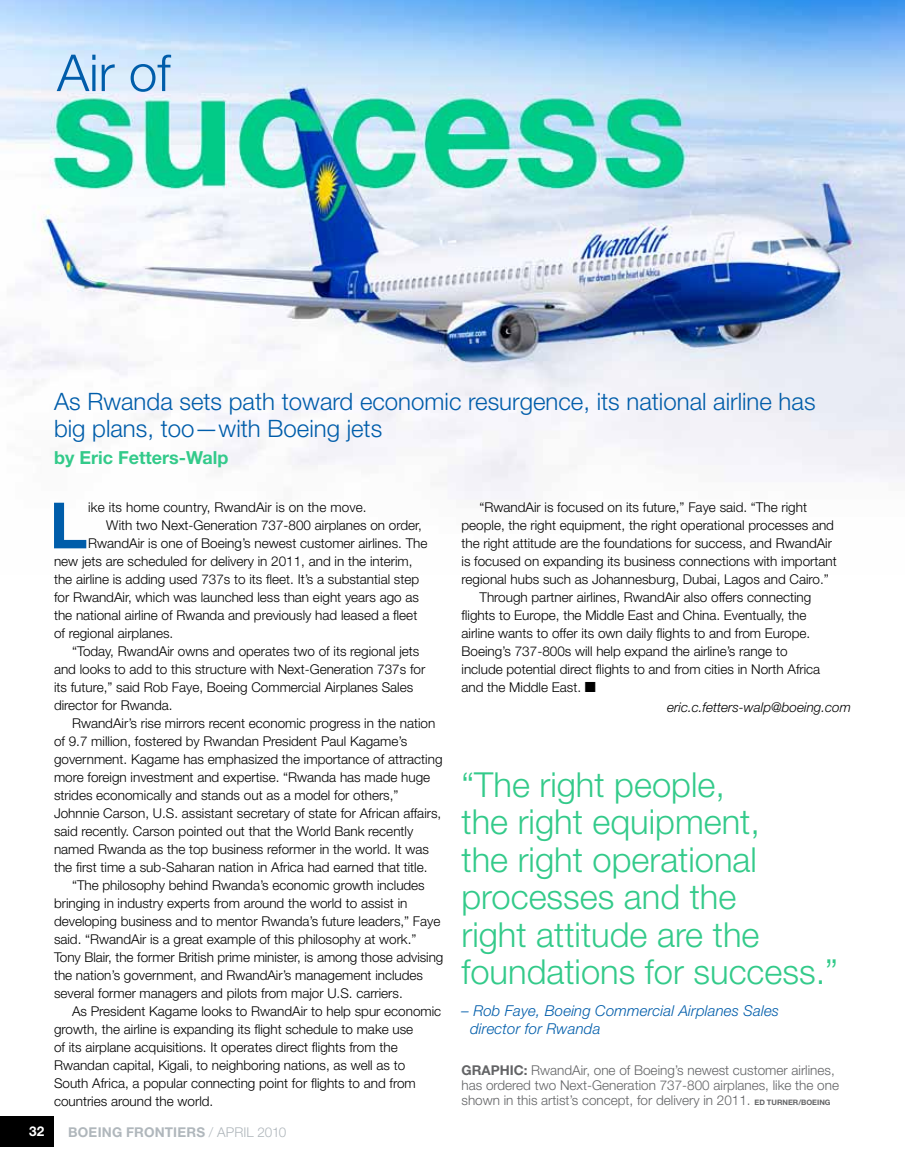
<style>
.page{position:relative;width:905px;height:1161px;background:#fff}
.page>*{position:absolute;margin:0;border:0;box-sizing:border-box;transform-origin:0 0}
.t1{font:700 63.9px "Helvetica Neue";color:#005daa}
.t2{font:300 51px "Helvetica Neue";color:#005daa}
.t3{font:300 34.5px/37.5px "Helvetica Neue";color:#33ca8a}
.t4{font:300 24px/27px "Helvetica Neue";color:#005daa}
.t5{font:700 18px "Helvetica Neue";color:#33ca8a}
.t6{font:italic 300 15px/18px "Helvetica Neue";letter-spacing:.01em;color:#005daa}
.t7{font:300 13.5px "Helvetica Neue";color:#000}
.t8{font:300 13.5px/15px "Helvetica Neue";color:#636466}
.t9{font:italic 300 13.5px "Helvetica Neue";color:#000}
.t10{font:700 13.5px "Helvetica Neue";letter-spacing:.015em;color:#b0b7bc}
.t11{font:700 13.5px "Helvetica Neue";color:#fff}
.t12{font:700 7.5px "Helvetica Neue";color:#636466}
.s1{font-weight:700}
.s2{font-weight:700;font-size:7.5px}
.s3{font-weight:300}
</style>
<div class="page">
<div style="left:0;top:1116px;width:54px;height:31px;background:#000"></div>
<img style="left:0;top:0;width:904px;height:499px">
<h2 class="t2" style="left:57px;top:42px;width:115px">Air of</h2>
<h3 class="t4" style="left:54px;top:388px;width:763px">As Rwanda sets path toward economic resurgence, its national airline has big plans, too—with Boeing jets</h3>
<h3 class="t5" style="left:54px;top:447px;width:176px">BY ERIC FETTERS-WALP</h3>
<h1 class="t1" style="left:50px;top:486px;width:39px">L</h1>
<p class="t7" style="left:88px;top:499px;width:280px">ike its home country, RwandAir is on the move.</p>
<p class="t7" style="left:479px;top:499px;width:329px">“RwandAir is focused on its future,” Faye said. “The right</p>
<p class="t7" style="left:461px;top:517px;width:374px">people, the right equipment, the right operational processes and</p>
<p class="t7" style="left:461px;top:535px;width:372px">the right attitude are the foundations for success, and RwandAir</p>
<p class="t7" style="left:461px;top:553px;width:377px">is focused on expanding its business connections with important</p>
<p class="t7" style="left:461px;top:571px;width:369px">regional hubs such as Johannesburg, Dubai, Lagos and Cairo.”</p>
<p class="t7" style="left:479px;top:589px;width:333px">Through partner airlines, RwandAir also offers connecting</p>
<p class="t7" style="left:461px;top:607px;width:346px">flights to Europe, the Middle East and China. Eventually, the</p>
<p class="t7" style="left:461px;top:625px;width:350px">airline wants to offer its own daily flights to and from Europe.</p>
<p class="t7" style="left:461px;top:643px;width:327px">Boeing’s 737-800s will help expand the airline’s range to</p>
<p class="t7" style="left:461px;top:661px;width:360px">include potential direct flights to and from cities in North Africa</p>
<p class="t7" style="left:461px;top:679px;width:136px">and the Middle East. ■</p>
<p class="t9" style="left:667px;top:699px;width:185px">eric.c.fetters-walp@boeing.com</p>
<p class="t7" style="left:106px;top:517px;width:317px">With two Next-Generation 737-800 airplanes on order,</p>
<p class="t7" style="left:88px;top:535px;width:341px">RwandAir is one of Boeing’s newest customer airlines. The</p>
<p class="t7" style="left:54px;top:553px;width:360px">new jets are scheduled for delivery in 2011, and in the interim,</p>
<p class="t7" style="left:54px;top:571px;width:367px">the airline is adding used 737s to its fleet. It’s a substantial step</p>
<p class="t7" style="left:54px;top:589px;width:366px">for RwandAir, which was launched less than eight years ago as</p>
<p class="t7" style="left:54px;top:607px;width:365px">the national airline of Rwanda and previously had leased a fleet</p>
<p class="t7" style="left:54px;top:625px;width:121px">of regional airplanes.</p>
<p class="t7" style="left:72px;top:643px;width:349px">“Today, RwandAir owns and operates two of its regional jets</p>
<p class="t7" style="left:54px;top:661px;width:373px">and looks to add to this structure with Next-Generation 737s for</p>
<p class="t7" style="left:54px;top:679px;width:361px">its future,” said Rob Faye, Boeing Commercial Airplanes Sales</p>
<p class="t7" style="left:54px;top:697px;width:120px">director for Rwanda.</p>
<p class="t7" style="left:72px;top:715px;width:365px">RwandAir’s rise mirrors recent economic progress in the nation</p>
<p class="t7" style="left:54px;top:733px;width:355px">of 9.7 million, fostered by Rwandan President Paul Kagame’s</p>
<p class="t7" style="left:54px;top:751px;width:390px">government. Kagame has emphasized the importance of attracting</p>
<p class="t7" style="left:54px;top:769px;width:378px">more foreign investment and expertise. “Rwanda has made huge</p>
<p class="t7" style="left:54px;top:787px;width:346px">strides economically and stands out as a model for others,”</p>
<p class="t7" style="left:54px;top:805px;width:389px">Johnnie Carson, U.S. assistant secretary of state for African affairs,</p>
<p class="t7" style="left:54px;top:823px;width:361px">said recently. Carson pointed out that the World Bank recently</p>
<p class="t7" style="left:54px;top:841px;width:376px">named Rwanda as the top business reformer in the world. It was</p>
<p class="t7" style="left:54px;top:859px;width:375px">the first time a sub-Saharan nation in Africa had earned that title.</p>
<p class="t7" style="left:72px;top:877px;width:354px">“The philosophy behind Rwanda’s economic growth includes</p>
<p class="t7" style="left:54px;top:895px;width:355px">bringing in industry experts from around the world to assist in</p>
<p class="t7" style="left:54px;top:913px;width:388px">developing business and to mentor Rwanda’s future leaders,” Faye</p>
<p class="t7" style="left:54px;top:931px;width:364px">said. “RwandAir is a great example of this philosophy at work.”</p>
<p class="t7" style="left:54px;top:949px;width:391px">Tony Blair, the former British prime minister, is among those advising</p>
<p class="t7" style="left:54px;top:967px;width:370px">the nation’s government, and RwandAir’s management includes</p>
<p class="t7" style="left:54px;top:985px;width:350px">several former managers and pilots from major U.S. carriers.</p>
<p class="t7" style="left:72px;top:1003px;width:371px">As President Kagame looks to RwandAir to help spur economic</p>
<p class="t7" style="left:54px;top:1021px;width:361px">growth, the airline is expanding its flight schedule to make use</p>
<p class="t7" style="left:54px;top:1039px;width:345px">of its airplane acquisitions. It operates direct flights from the</p>
<p class="t7" style="left:54px;top:1057px;width:353px">Rwandan capital, Kigali, to neighboring nations, as well as to</p>
<p class="t7" style="left:54px;top:1075px;width:363px">South Africa, a popular connecting point for flights to and from</p>
<p class="t7" style="left:54px;top:1093px;width:161px">countries around the world.</p>
<h3 class="t3" style="left:461px;top:765px;width:378px">“The right people,<br>the right equipment,<br>the right operational processes and the<br>right attitude are the foundations for success.”</h3>
<p class="t6" style="left:470px;top:1001px;width:310px;text-indent:-9px">– Rob Faye, Boeing Commercial Airplanes Sales director for Rwanda</p>
<p class="t8" style="left:461px;top:1062px;width:379px"><span class="s1">GRAPHIC:</span> RwandAir, one of Boeing’s newest customer airlines, has ordered two Next-Generation 737-800 airplanes, like the one shown in this artist’s concept, for delivery in 2011. <span class="s2">ED TURNER</span></p>
<p class="t12" style="left:798px;top:1097px;width:14px">/BOEING</p>
<p class="t11" style="left:29px;top:1123px;width:17px">32</p>
<p class="t10" style="left:68px;top:1123px;width:220px">BOEING FRONTIERS <span class="s3">/ APRIL 2010</span></p>
</div>
